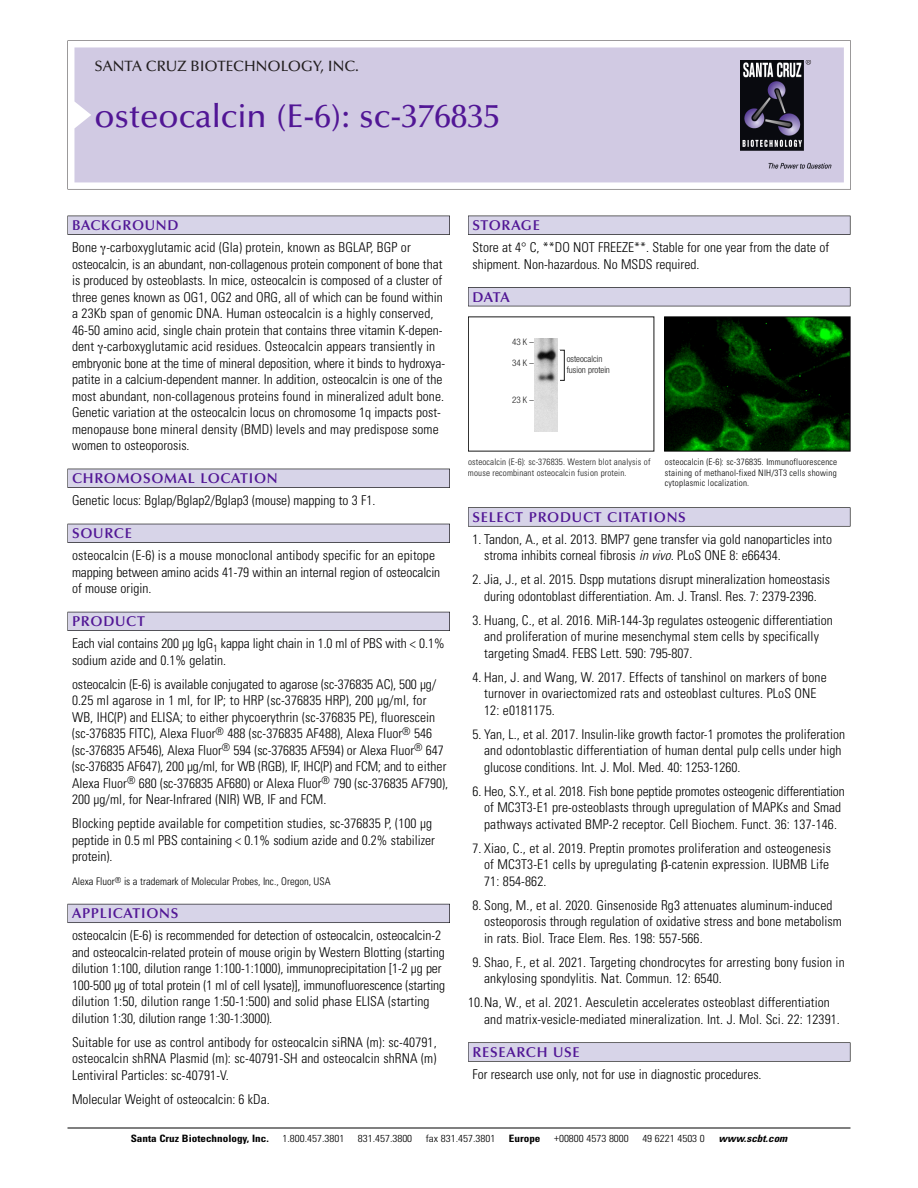
<style>
.page{position:relative;width:918px;height:1188px;background:#fff}
.page>*{position:absolute;margin:0;border:0;box-sizing:border-box;transform-origin:0 0}
.t1{font:500 33px "Optima";color:#511695}
.t2{font:500 15px "Optima";color:#231f20}
.t3{font:600 14.25px "Optima";letter-spacing:.05em;color:#511695}
.t4{font:300 condensed 13.5px/16.5px "Univers";color:#000}
.t5{font:300 condensed 10.5px "Univers";color:#000}
.t6{font:300 condensed 10.2px "Univers";color:#000;scale:1.1 1}
.t7{font:700 condensed 10.2px "Univers";color:#000;scale:1.1 1}
.t8{font:italic 700 condensed 10.2px "Univers";color:#000;scale:1.1 1}
.t9{font:300 condensed 9px/10.5px "Univers";letter-spacing:.02em;color:#000;text-align:justify}
.t10{font:300 condensed 9px/10.5px "Univers";letter-spacing:.015em;color:#191919}
.t11{font:300 condensed 9px/10.8px "Helvetica Neue";color:#191919}
.s1{font-style:italic}
</style>
<div class="page">
<svg style="left:68px;top:40px;width:783px;height:149px"></svg>
<div style="left:74px;top:47px;width:770px;height:135px;background:#d1cae3"></div>
<img style="left:741px;top:60px;width:90px;height:108px">
<div style="left:68px;top:216px;width:382px;height:19px;background:#535256"></div>
<div style="left:68px;top:216px;width:381px;height:18px;background:#d7d4e8"></div>
<div style="left:68px;top:469px;width:382px;height:19px;background:#525156"></div>
<div style="left:68px;top:469px;width:381px;height:18px;background:#d7d4e8"></div>
<div style="left:68px;top:524px;width:382px;height:19px;background:#515057"></div>
<div style="left:68px;top:524px;width:381px;height:18px;background:#d7d4e8"></div>
<div style="left:68px;top:612px;width:382px;height:19px;background:#535259"></div>
<div style="left:68px;top:612px;width:381px;height:18px;background:#d7d4e8"></div>
<div style="left:68px;top:904px;width:382px;height:19px;background:#595860"></div>
<div style="left:68px;top:904px;width:381px;height:18px;background:#d7d4e8"></div>
<div style="left:468px;top:216px;width:382px;height:19px;background:#535256"></div>
<div style="left:468px;top:216px;width:382px;height:18px;background:#d7d4e8"></div>
<div style="left:468px;top:287px;width:382px;height:19px;background:#515155"></div>
<div style="left:468px;top:288px;width:382px;height:18px;background:#d7d4e8"></div>
<div style="left:468px;top:507px;width:382px;height:20px;background:#676767"></div>
<div style="left:468px;top:508px;width:382px;height:18px;background:#d7d4e8"></div>
<div style="left:468px;top:1042px;width:382px;height:20px;background:#666"></div>
<div style="left:468px;top:1043px;width:382px;height:18px;background:#d7d4e8"></div>
<hr style="left:68px;top:1128px;width:782px;height:1px;background:#000">
<img style="left:666px;top:318px;width:182px;height:132px">
<div style="left:664px;top:316px;width:186px;height:136px;border:1px solid #000"></div>
<img style="left:535px;top:338px;width:23px;height:93px">
<p class="t2" style="left:94px;top:60px;width:266px">SANTA CRUZ BIOTECHNOLOGY, INC.</p>
<p class="t1" style="left:94px;top:102px;width:407px">osteocalcin (E-6): sc-376835</p>
<p class="t3" style="left:72px;top:219px;width:108px">BACKGROUND</p>
<p class="t4" style="left:72px;top:240px;width:375px">Bone -carboxyglutamic acid (Gla) protein, known as BGLAP, BGP or osteocalcin, is an abundant, non-collagenous protein component of bone that is produced by osteoblasts. In mice, osteocalcin is composed of a cluster of three genes known as OG1, OG2 and ORG, all of which can be found within a 23Kb span of genomic DNA. Human osteocalcin is a highly conserved, 46-50 amino acid, single chain protein that contains three vitamin K-depen&shy;dent -carboxyglutamic acid residues. Osteocalcin appears transiently in embryonic bone at the time of mineral deposition, where it binds to hydroxya&shy;patite in a calcium-dependent manner. In addition, osteocalcin is one of the most abundant, non-collagenous proteins found in mineralized adult bone.<br>Genetic variation at the osteocalcin locus on chromosome 1q impacts post&shy;menopause bone mineral density (BMD) levels and may predispose some women to osteoporosis.</p>
<p class="t3" style="left:72px;top:472px;width:207px">CHROMOSOMAL LOCATION</p>
<p class="t4" style="left:72px;top:493px;width:305px">Genetic locus: Bglap/Bglap2/Bglap3 (mouse) mapping to 3 F1.</p>
<p class="t3" style="left:72px;top:527px;width:61px">SOURCE</p>
<p class="t4" style="left:72px;top:549px;width:370px">osteocalcin (E-6) is a mouse monoclonal antibody specific for an epitope mapping between amino acids 41-79 within an internal region of osteocalcin of mouse origin.</p>
<p class="t3" style="left:72px;top:615px;width:74px">PRODUCT</p>
<p class="t4" style="left:72px;top:637px;width:374px">Each vial contains 200 µg IgG<sub>1</sub> kappa light chain in 1.0 ml of PBS with &lt; 0.1% sodium azide and 0.1% gelatin.</p>
<p class="t4" style="left:72px;top:677px;width:378px">osteocalcin (E-6) is available conjugated to agarose (sc-376835 AC), 500 µg/ 0.25 ml agarose in 1 ml, for IP; to HRP (sc-376835 HRP), 200 µg/ml, for WB, IHC(P) and ELISA; to either phycoerythrin (sc-376835 PE), fluorescein (sc-376835 FITC), Alexa Fluor<sup>®</sup> 488 (sc-376835 AF488), Alexa Fluor<sup>®</sup> 546 (sc-376835 AF546), Alexa Fluor<sup>®</sup> 594 (sc-376835 AF594) or Alexa Fluor<sup>®</sup> 647 (sc-376835 AF647), 200 µg/ml, for WB (RGB), IF, IHC(P) and FCM; and to either Alexa Fluor<sup>®</sup> 680 (sc-376835 AF680) or Alexa Fluor<sup>®</sup> 790 (sc-376835 AF790), 200 µg/ml, for Near-Infrared (NIR) WB, IF and FCM.</p>
<p class="t4" style="left:72px;top:817px;width:364px">Blocking peptide available for competition studies, sc-376835 P, (100 µg peptide in 0.5 ml PBS containing &lt; 0.1% sodium azide and 0.2% stabilizer protein).</p>
<p class="t5" style="left:72px;top:878px;width:260px">Alexa Fluor<sup>®</sup> is a trademark of Molecular Probes, Inc., Oregon, USA</p>
<p class="t3" style="left:72px;top:907px;width:108px">APPLICATIONS</p>
<p class="t4" style="left:72px;top:929px;width:375px">osteocalcin (E-6) is recommended for detection of osteocalcin, osteocalcin-2 and osteocalcin-related protein of mouse origin by Western Blotting (starting dilution 1:100, dilution range 1:100-1:1000), immunoprecipitation [1-2 µg per 100-500 µg of total protein (1 ml of cell lysate)], immunofluorescence (starting dilution 1:50, dilution range 1:50-1:500) and solid phase ELISA (starting dilution 1:30, dilution range 1:30-1:3000).</p>
<p class="t4" style="left:72px;top:1035px;width:366px;text-align:justify">Suitable for use as control antibody for osteocalcin siRNA (m): sc-40791, osteocalcin shRNA Plasmid (m): sc-40791-SH and osteocalcin shRNA (m)<br>Lentiviral Particles: sc-40791-V.</p>
<p class="t4" style="left:72px;top:1092px;width:199px">Molecular Weight of osteocalcin: 6 kDa.</p>
<p class="t3" style="left:473px;top:219px;width:69px">STORAGE</p>
<p class="t4" style="left:473px;top:240px;width:358px">Store at 4° C, **DO NOT FREEZE**. Stable for one year from the date of shipment. Non-hazardous. No MSDS required.</p>
<p class="t3" style="left:473px;top:291px;width:39px">DATA</p>
<p class="t11" style="left:512px;top:337px;width:23px">43K–</p>
<p class="t11" style="left:512px;top:358px;width:23px">34K–</p>
<p class="t11" style="left:512px;top:395px;width:23px">23K–</p>
<p class="t11" style="left:567px;top:354px;width:45px">osteocalcin fusion protein</p>
<p class="t10" style="left:468px;top:458px;width:184px">osteocalcin (E-6): sc-376835. Western blot analysis of mouse recombinant osteocalcin fusion protein.</p>
<p class="t9" style="left:665px;top:458px;width:174px">osteocalcin (E-6): sc-376835. Immunofluorescence staining of methanol-fixed NIH/3T3 cells showing cytoplasmic localization.</p>
<p class="t3" style="left:473px;top:511px;width:215px">SELECT PRODUCT CITATIONS</p>
<p class="t4" style="left:484px;top:532px;width:349px;text-indent:-12px">1. Tandon, A., et al. 2013. BMP7 gene transfer via gold nanoparticles into stroma inhibits corneal fibrosis <span class="s1">in vivo.</span>PLoS ONE 8: e66434.</p>
<p class="t4" style="left:473px;top:573px;width:359px;text-align:center">2. Jia, J., et al. 2015. Dspp mutations disrupt mineralization homeostasis during odontoblast differentiation. Am. J. Transl. Res. 7: 2379-2396.</p>
<p class="t4" style="left:484px;top:613px;width:350px;text-indent:-12px">3. Huang, C., et al. 2016. MiR-144-3p regulates osteogenic differentiation and proliferation of murine mesenchymal stem cells by specifically targeting Smad4. FEBS Lett. 590: 795-807.</p>
<p class="t4" style="left:484px;top:670px;width:344px;text-indent:-12px">4. Han, J. and Wang, W. 2017. Effects of tanshinol on markers of bone turnover in ovariectomized rats and osteoblast cultures. PLoS ONE<br>12: e0181175.</p>
<p class="t4" style="left:484px;top:727px;width:362px;text-indent:-12px">5. Yan, L., et al. 2017. Insulin-like growth factor-1 promotes the proliferation and odontoblastic differentiation of human dental pulp cells under high glucose conditions. Int. J. Mol. Med. 40: 1253-1260.</p>
<p class="t4" style="left:484px;top:784px;width:362px;text-indent:-12px">6. Heo, S.Y., et al. 2018. Fish bone peptide promotes osteogenic differentiation of MC3T3-E1 pre-osteoblasts through upregulation of MAPKs and Smad pathways activated BMP-2 receptor. Cell Biochem. Funct. 36: 137-146.</p>
<p class="t4" style="left:484px;top:841px;width:348px;text-indent:-12px">7. Xiao, C., et al. 2019. Preptin promotes proliferation and osteogenesis of MC3T3-E1 cells by upregulating -catenin expression. IUBMB Life<br>71: 854-862.</p>
<p class="t4" style="left:484px;top:898px;width:359px;text-indent:-12px">8. Song, M., et al. 2020. Ginsenoside Rg3 attenuates aluminum-induced osteoporosis through regulation of oxidative stress and bone metabolism in rats. Biol. Trace Elem. Res. 198: 557-566.</p>
<p class="t4" style="left:484px;top:955px;width:362px;text-indent:-12px">9. Shao, F., et al. 2021. Targeting chondrocytes for arresting bony fusion in ankylosing spondylitis. Nat. Commun. 12: 6540.</p>
<p class="t4" style="left:484px;top:996px;width:357px;text-indent:-16px">10.Na, W., et al. 2021. Aesculetin accelerates osteoblast differentiation and matrix-vesicle-mediated mineralization. Int. J. Mol. Sci. 22: 12391.</p>
<p class="t3" style="left:473px;top:1046px;width:109px">RESEARCH USE</p>
<p class="t4" style="left:473px;top:1067px;width:291px">For research use only, not for use in diagnostic procedures.</p>
<p class="t7" style="left:131px;top:1135px;width:127px">Santa Cruz Biotechnology, Inc.</p>
<p class="t6" style="left:282px;top:1135px;width:58px">1.800.457.3801</p>
<p class="t6" style="left:358px;top:1135px;width:51px">831.457.3800</p>
<p class="t6" style="left:426px;top:1135px;width:65px">fax 831.457.3801</p>
<p class="t7" style="left:509px;top:1135px;width:30px">Europe</p>
<p class="t6" style="left:554px;top:1135px;width:69px">+00800 4573 8000</p>
<p class="t6" style="left:642px;top:1135px;width:58px">49 6221 4503 0</p>
<p class="t8" style="left:719px;top:1135px;width:66px">www.scbt.com</p>
</div>
